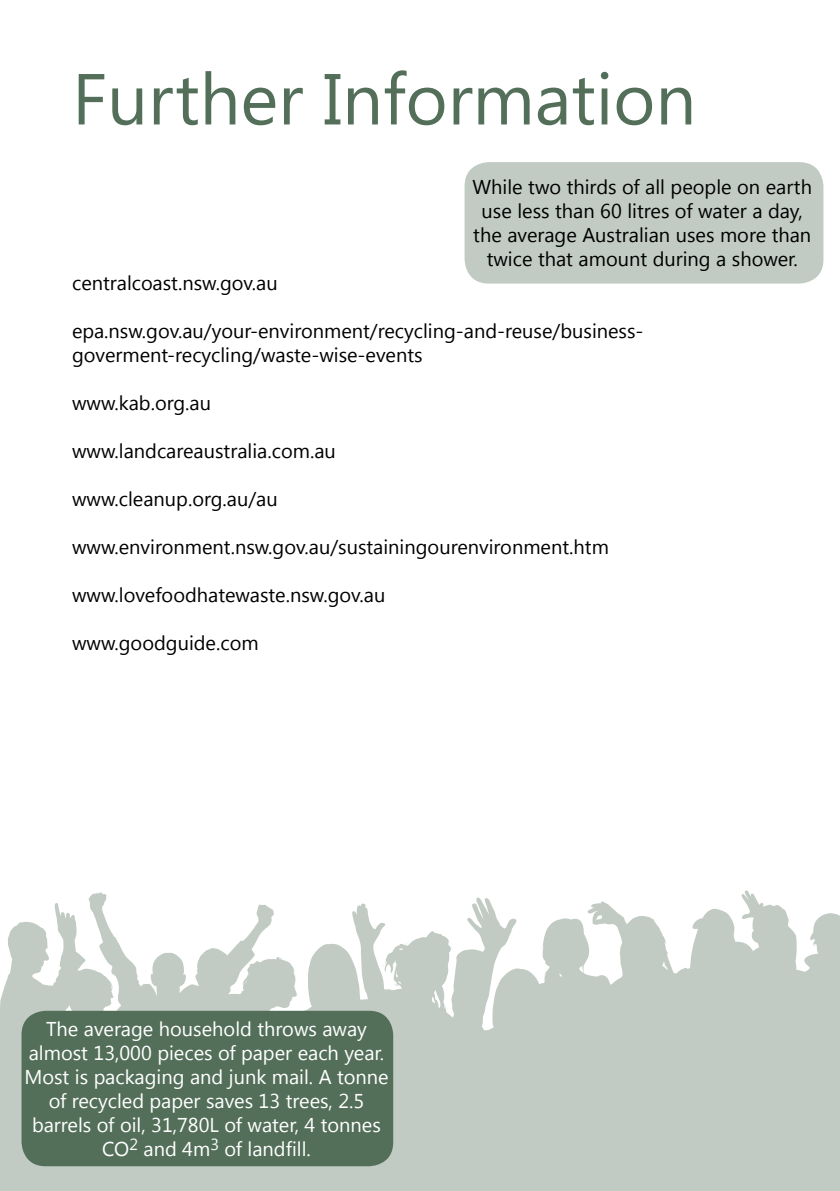
<style>
.page{position:relative;width:840px;height:1191px;background:#fff}
.page>*{position:absolute;margin:0;border:0;box-sizing:border-box;transform-origin:0 0}
.t1{font:72px "Segoe UI";color:#536f59}
.t2{font:20px/24px "Segoe UI";color:#000}
.t3{font:20px/24px "Segoe UI";color:#fff;text-align:center}
</style>
<div class="page">
<svg style="left:0;top:890px;width:839px;height:301px;fill:#c1cbc3"></svg>
<div style="left:22px;top:1010px;width:371px;height:156px;background:#536f59;border-radius:24px"></div>
<div style="left:464px;top:162px;width:359px;height:121px;background:#c1cbc3;border-radius:24px"></div>
<h1 class="t1" style="left:72px;top:49px;width:625px">Further Information</h1>
<p class="t2" style="left:472px;top:174px;width:341px;text-align:center">While two thirds of all people on earth use less than 60 litres of water a day, the average Australian uses more than twice that amount during a shower.</p>
<p class="t2" style="left:72px;top:270px;width:207px">centralcoast.nsw.gov.au</p>
<p class="t2" style="left:72px;top:318px;width:572px">epa.nsw.gov.au/your-environment/recycling-and-reuse/business&shy;goverment-recycling/waste-wise-events</p>
<p class="t2" style="left:72px;top:390px;width:140px">www.kab.org.au</p>
<p class="t2" style="left:72px;top:438px;width:265px">www.landcareaustralia.com.au</p>
<p class="t2" style="left:72px;top:486px;width:207px">www.cleanup.org.au/au</p>
<p class="t2" style="left:72px;top:534px;width:538px">www.environment.nsw.gov.au/sustainingourenvironment.htm</p>
<p class="t2" style="left:72px;top:582px;width:315px">www.lovefoodhatewaste.nsw.gov.au</p>
<p class="t2" style="left:72px;top:630px;width:188px">www.goodguide.com</p>
<p class="t3" style="left:24px;top:1015px;width:365px">The average household throws away almost 13,000 pieces of paper each year.<br>Most is packaging and junk mail. A tonne of recycled paper saves 13 trees, 2.5 barrels of oil, 31,780L of water, 4 tonnes CO<sup>2</sup> and 4m<sup>3</sup> of landfill.</p>
</div>
